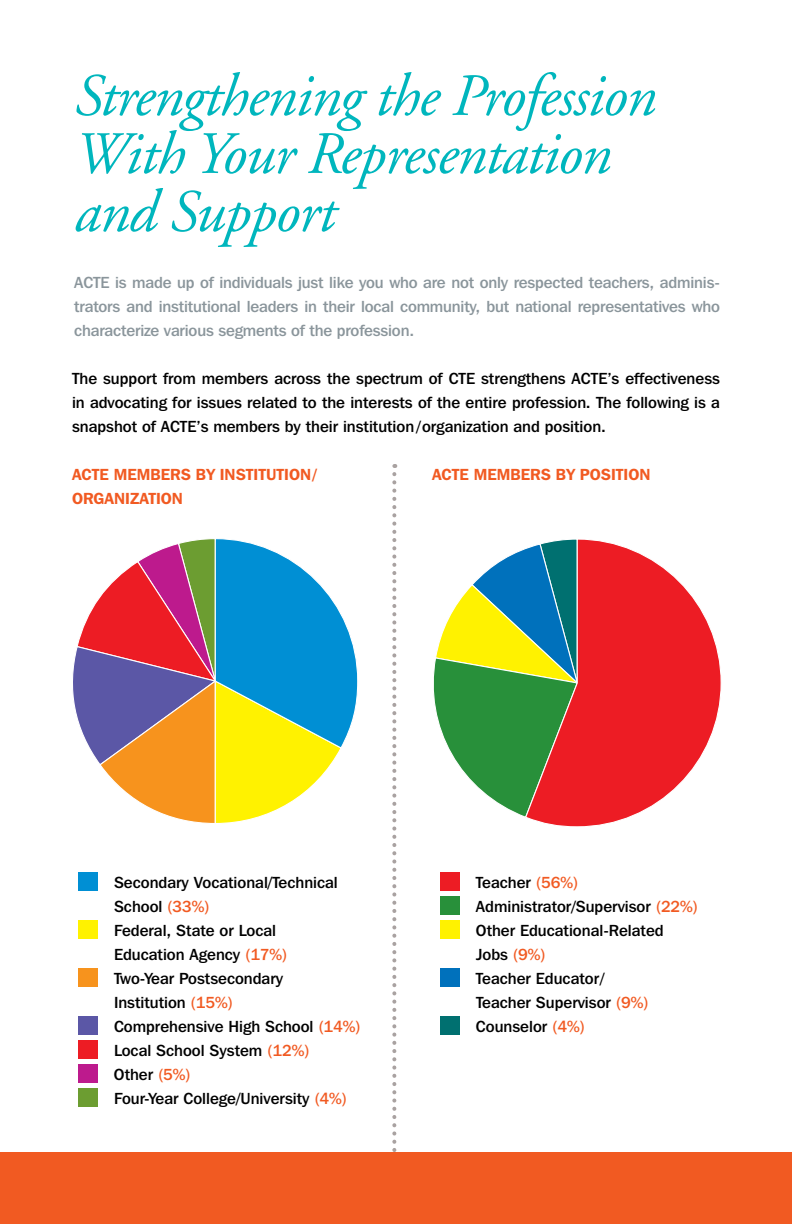
<style>
.page{position:relative;width:792px;height:1224px;background:#fff}
.page>*{position:absolute;margin:0;border:0;box-sizing:border-box;transform-origin:0 0}
.t1{font:italic 60px/58px "Adobe Garamond";letter-spacing:-.02em;color:#00b6bd}
.t2{font:500 16px/24px "Franklin Gothic IT Cby BT";color:#000}
.t3{font:500 16px/24px "Franklin Gothic IT Cby BT";letter-spacing:-.01em;color:#8a959b;text-align:justify}
.t4{font:600 16px "Franklin Gothic IT Cby BT";color:#f15a22}
.s1{color:#f15a22}
</style>
<div class="page">
<svg style="left:433px;top:549px;width:91px;height:267px"></svg>
<svg style="left:524px;top:539px;width:197px;height:288px"></svg>
<svg style="left:73px;top:538px;width:285px;height:286px"></svg>
<div style="left:440px;top:872px;width:19px;height:19px;background:#ed1c24"></div>
<div style="left:440px;top:896px;width:19px;height:19px;background:#28903a"></div>
<div style="left:440px;top:920px;width:19px;height:19px;background:#fff200"></div>
<div style="left:440px;top:968px;width:19px;height:19px;background:#0071bc"></div>
<div style="left:440px;top:1016px;width:19px;height:19px;background:#007070"></div>
<div style="left:78px;top:872px;width:19px;height:19px;background:#008fd4"></div>
<div style="left:78px;top:920px;width:19px;height:19px;background:#fff200"></div>
<div style="left:78px;top:968px;width:19px;height:19px;background:#f7931d"></div>
<div style="left:78px;top:1016px;width:19px;height:19px;background:#5b57a6"></div>
<div style="left:78px;top:1040px;width:19px;height:19px;background:#ed1c24"></div>
<div style="left:78px;top:1064px;width:19px;height:19px;background:#bd1a8d"></div>
<div style="left:78px;top:1088px;width:19px;height:19px;background:#6c9d31"></div>
<svg style="left:392px;top:474px;width:4px;height:678px"></svg>
<div style="left:0;top:1152px;width:792px;height:72px;background:#f15a22"></div>
<h1 class="t1" style="left:72px;top:69px;width:583px">Strengthening the Profession<br>With Your Representation and Support</h1>
<p class="t3" style="left:74px;top:270px;width:647px">ACTE is made up of individuals just like you who are not only respected teachers, adminis&shy;trators and institutional leaders in their local community, but national representatives who characterize various segments of the profession.</p>
<p class="t2" style="left:72px;top:366px;width:650px;text-align:justify">The support from members across the spectrum of CTE strengthens ACTE’s effectiveness in advocating for issues related to the interests of the entire profession. The following is a snapshot of ACTE’s members by their institution /organization and position.</p>
<p class="t4" style="left:72px;top:464px;width:246px">ACTE MEMBERS BY INSTITUTION/</p>
<p class="t4" style="left:432px;top:464px;width:220px">ACTE MEMBERS BY POSITION</p>
<p class="t4" style="left:72px;top:488px;width:112px">ORGANIZATION</p>
<p class="t2" style="left:114px;top:870px;width:248px">Secondary Vocational/Technical<br>School <span class="s1">(33%)<br></span>Federal, State or Local<br>Education Agency <span class="s1">(17%)<br></span>Two-Year Postsecondary<br>Institution <span class="s1">(15%)<br></span>Comprehensive High School <span class="s1">(14%)<br></span>Local School System <span class="s1">(12%)<br></span>Other <span class="s1">(5%)<br></span>Four-Year College/University <span class="s1">(4%)</span></p>
<p class="t2" style="left:476px;top:870px;width:224px">Teacher <span class="s1">(56%)<br></span>Administrator/Supervisor <span class="s1">(22%)<br></span>Other Educational-Related<br>Jobs <span class="s1">(9%)<br></span>Teacher Educator/<br>Teacher Supervisor <span class="s1">(9%)<br></span>Counselor <span class="s1">(4%)</span></p>
</div>
